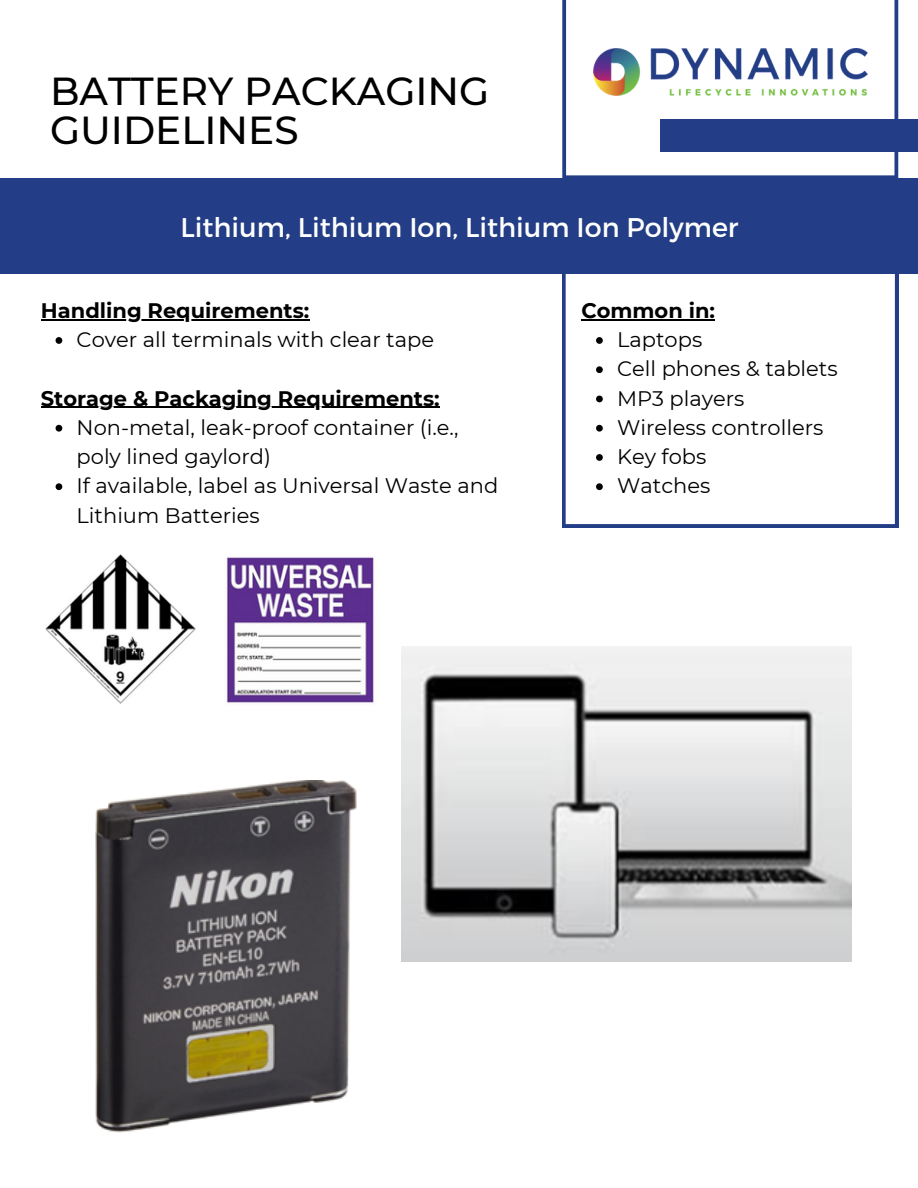
<style>
.page{position:relative;width:918px;height:1188px;background:#fff}
.page>*{position:absolute;margin:0;border:0;box-sizing:border-box;transform-origin:0 0}
.t1{font:500 39px/38.2px "Montserrat";color:#000}
.t2{font:27px "Montserrat";color:#fefffd}
.t3{font:21px/29.2px "Montserrat";color:#000}
.t4{font:700 21px "Montserrat";color:#000}
</style>
<div class="page">
<svg style="left:562px;top:0;width:336px;height:178px"></svg>
<div style="left:660px;top:119px;width:258px;height:33px;background:#233e86"></div>
<img style="left:594px;top:48px;width:273px;height:47px">
<svg style="left:562px;top:274px;width:336px;height:253px"></svg>
<div style="left:0;top:178px;width:917px;height:96px;background:#233e86"></div>
<img style="left:46px;top:554px;width:149px;height:150px">
<img style="left:95px;top:780px;width:262px;height:353px">
<img style="left:401px;top:646px;width:450px;height:315px">
<hr style="left:41px;top:319px;width:268px;height:1px;background:#000">
<svg style="left:56px;top:337px;width:6px;height:7px"></svg>
<hr style="left:41px;top:407px;width:399px;height:1px;background:#000">
<svg style="left:56px;top:425px;width:6px;height:7px"></svg>
<svg style="left:56px;top:483px;width:6px;height:7px"></svg>
<hr style="left:581px;top:319px;width:134px;height:1px;background:#000">
<svg style="left:596px;top:337px;width:7px;height:7px"></svg>
<svg style="left:596px;top:366px;width:7px;height:7px"></svg>
<svg style="left:596px;top:396px;width:7px;height:6px"></svg>
<svg style="left:596px;top:425px;width:7px;height:7px"></svg>
<svg style="left:596px;top:454px;width:7px;height:7px"></svg>
<svg style="left:596px;top:483px;width:7px;height:7px"></svg>
<img style="left:226px;top:557px;width:148px;height:146px">
<p class="t1" style="left:50px;top:72px;width:441px">BATTERY PACKAGING<br>GUIDELINES</p>
<h3 class="t2" style="left:181px;top:210px;width:560px">Lithium, Lithium Ion, Lithium Ion Polymer</h3>
<h3 class="t4" style="left:41px;top:298px;width:270px">Handling Requirements:</h3>
<p class="t3" style="left:77px;top:325px;width:359px">Cover all terminals with clear tape</p>
<h3 class="t4" style="left:41px;top:385px;width:400px">Storage &amp; Packaging Requirements:</h3>
<p class="t3" style="left:77px;top:413px;width:383px">Non-metal, leak-proof container (i.e., poly lined gaylord)</p>
<p class="t3" style="left:77px;top:471px;width:423px">If available, label as Universal Waste and<br>Lithium Batteries</p>
<p class="t4" style="left:581px;top:298px;width:135px">Common in:</p>
<p class="t3" style="left:617px;top:325px;width:87px">Laptops</p>
<p class="t3" style="left:617px;top:354px;width:222px">Cell phones &amp; tablets</p>
<p class="t3" style="left:617px;top:384px;width:129px">MP3 players</p>
<p class="t3" style="left:617px;top:413px;width:208px">Wireless controllers</p>
<p class="t3" style="left:617px;top:442px;width:91px">Key fobs</p>
<p class="t3" style="left:617px;top:471px;width:95px">Watches</p>
</div>
